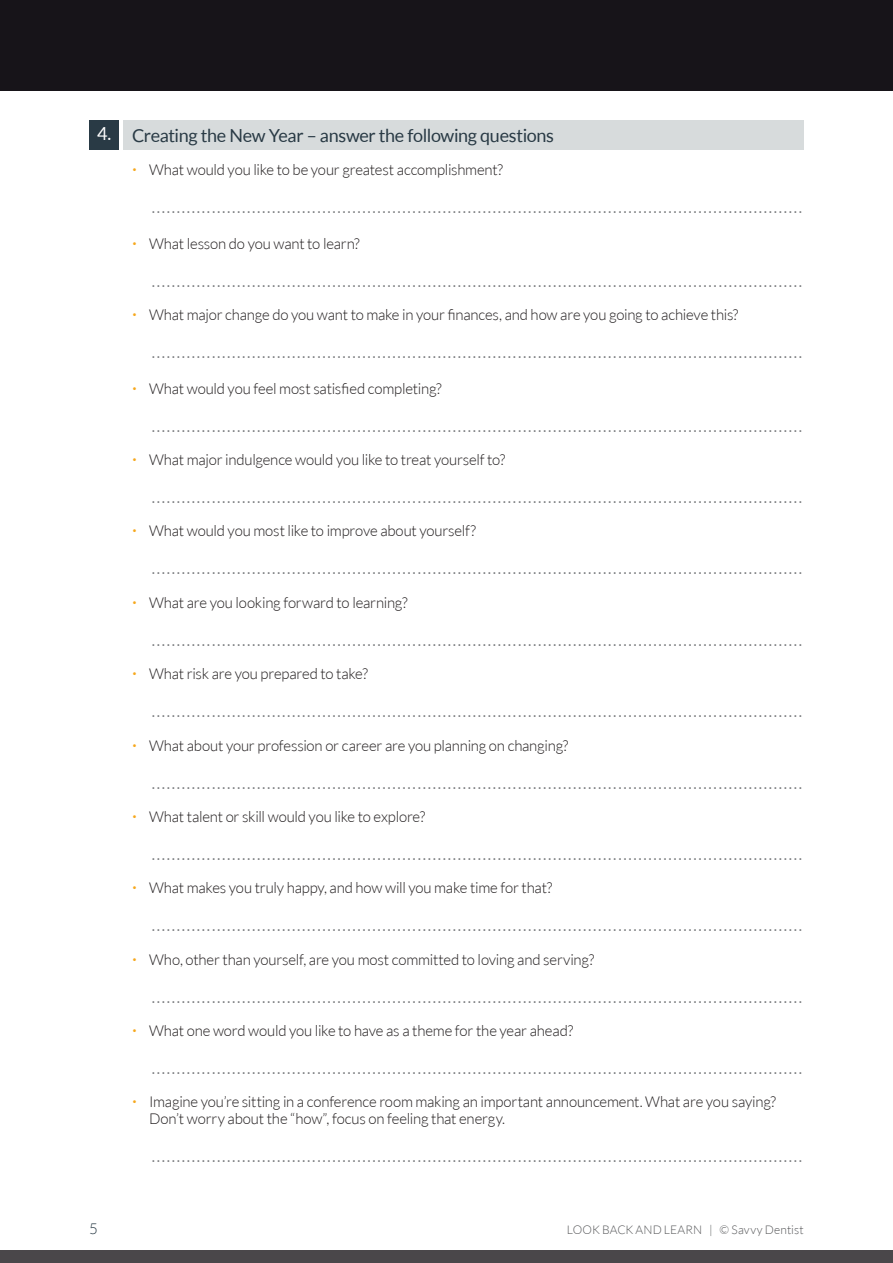
<style>
.page{position:relative;width:893px;height:1263px;background:#fff}
.page>*{position:absolute;margin:0;border:0;box-sizing:border-box;transform-origin:0 0}
.t1{font:18px "Lato";letter-spacing:-.02em;color:#293a45}
.t2{font:300 15px/16.5px "Lato";letter-spacing:-.015em;color:#231f20}
.t3{font:300 15px "Lato";color:#293a45}
.t4{font:700 12px "Lato";color:#76787b}
.t5{font:300 12px "Lato";letter-spacing:.005em;color:#57585a}
.s1{color:#fff}
.s2{font-weight:400;font-size:18px;color:#f6a71c}
</style>
<div class="page">
<div style="left:89px;top:120px;width:30px;height:30px;background:#293a45"></div>
<div style="left:124px;top:120px;width:680px;height:30px;background:#d7dbdc"></div>
<div style="left:0;top:0;width:893px;height:90px;background:#171419"></div>
<div style="left:0;top:1250px;width:893px;height:13px;background:#4a474a"></div>
<h1 class="t1" style="left:97px;top:126px;width:459px"><span class="s1">4.</span> Creating the New Year – answer the following questions</h1>
<p class="t2" style="left:132px;top:161px;width:372px"><span class="s2">·</span> What would you like to be your greatest accomplishment?</p>
<p class="t4" style="left:150px;top:202px;width:4px">..................................................................................................................................</p>
<p class="t2" style="left:132px;top:235px;width:229px"><span class="s2">·</span> What lesson do you want to learn?</p>
<p class="t4" style="left:150px;top:275px;width:4px">..................................................................................................................................</p>
<p class="t2" style="left:132px;top:306px;width:608px"><span class="s2">·</span> What major change do you want to make in your finances, and how are you going to achieve this?</p>
<p class="t4" style="left:150px;top:347px;width:4px">..................................................................................................................................</p>
<p class="t2" style="left:132px;top:380px;width:311px"><span class="s2">·</span> What would you feel most satisfied completing?</p>
<p class="t4" style="left:150px;top:420px;width:4px">..................................................................................................................................</p>
<p class="t2" style="left:132px;top:451px;width:375px"><span class="s2">·</span> What major indulgence would you like to treat yourself to?</p>
<p class="t4" style="left:150px;top:492px;width:4px">..................................................................................................................................</p>
<p class="t2" style="left:132px;top:523px;width:346px"><span class="s2">·</span> What would you most like to improve about yourself?</p>
<p class="t4" style="left:150px;top:563px;width:4px">..................................................................................................................................</p>
<p class="t2" style="left:132px;top:594px;width:277px"><span class="s2">·</span> What are you looking forward to learning?</p>
<p class="t4" style="left:150px;top:634px;width:4px">..................................................................................................................................</p>
<p class="t2" style="left:132px;top:665px;width:237px"><span class="s2">·</span> What risk are you prepared to take?</p>
<p class="t4" style="left:150px;top:706px;width:4px">..................................................................................................................................</p>
<p class="t2" style="left:132px;top:737px;width:438px"><span class="s2">·</span> What about your profession or career are you planning on changing?</p>
<p class="t4" style="left:150px;top:777px;width:4px">..................................................................................................................................</p>
<p class="t2" style="left:132px;top:808px;width:295px"><span class="s2">·</span> What talent or skill would you like to explore?</p>
<p class="t4" style="left:150px;top:849px;width:4px">..................................................................................................................................</p>
<p class="t2" style="left:132px;top:880px;width:422px"><span class="s2">·</span> What makes you truly happy, and how will you make time for that?</p>
<p class="t4" style="left:150px;top:920px;width:4px">..................................................................................................................................</p>
<p class="t2" style="left:132px;top:951px;width:464px"><span class="s2">·</span> Who, other than yourself, are you most committed to loving and serving?</p>
<p class="t4" style="left:150px;top:991px;width:4px">..................................................................................................................................</p>
<p class="t2" style="left:132px;top:1022px;width:443px"><span class="s2">·</span> What one word would you like to have as a theme for the year ahead?</p>
<p class="t4" style="left:150px;top:1063px;width:4px">..................................................................................................................................</p>
<p class="t2" style="left:149px;top:1094px;width:628px;text-indent:-17px"><span class="s2">·</span> Imagine you’re sitting in a conference room making an important announcement. What are you saying?<br>Don’t worry about the “how”, focus on feeling that energy.</p>
<p class="t4" style="left:150px;top:1151px;width:4px">..................................................................................................................................</p>
<p class="t3" style="left:89px;top:1221px;width:10px">5</p>
<p class="t5" style="left:567px;top:1223px;width:238px">LOOK BACK AND LEARN | © Savvy Dentist</p>
</div>
